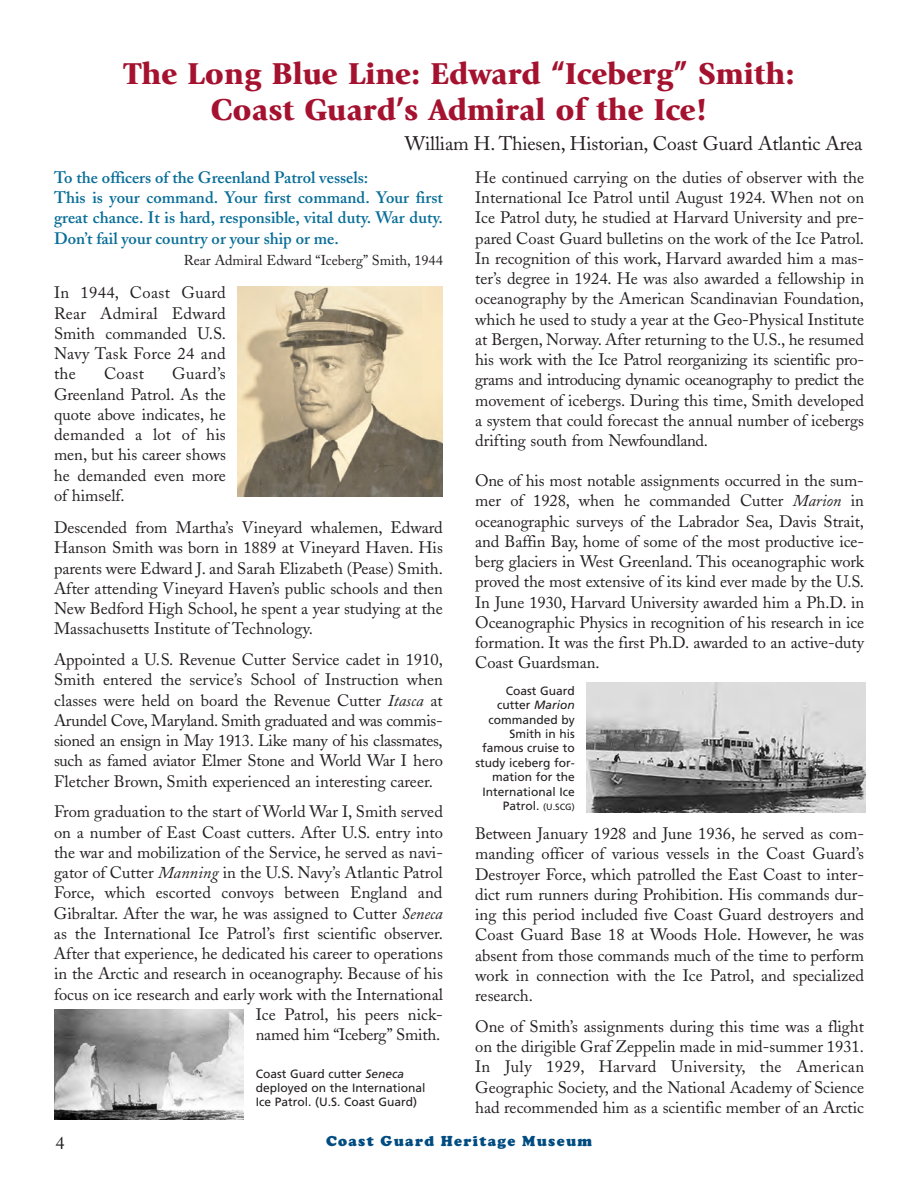
<style>
.page{position:relative;width:918px;height:1188px;background:#fff}
.page>*{position:absolute;margin:0;border:0;box-sizing:border-box;transform-origin:0 0}
.t1{font:900 31.5px/36px "Giovanni";color:#a5122f;text-align:center}
.t2{font:19.5px "Adobe Caslon";letter-spacing:-.01em;color:#231f20}
.t3{font:18px "Adobe Caslon";color:#231f20}
.t4{font:16.5px/20.2px "Adobe Caslon";color:#231f20;text-align:justify}
.t5{font:600 16.5px/20.2px "Adobe Caslon";color:#096e98}
.t6{font:15px "Cooper Black MS";letter-spacing:.085em;color:#004c81}
.t7{font:14.25px "Adobe Caslon";color:#231f20}
.t8{font:12px/14.4px "Frutiger";color:#231f20;text-align:right}
.s1{font-style:italic}
.s2{font-size:9px}
</style>
<div class="page">
<img style="left:238px;top:286px;width:205px;height:211px">
<img style="left:54px;top:1010px;width:190px;height:109px">
<img style="left:587px;top:683px;width:278px;height:129px">
<h1 class="t1" style="left:123px;top:55px;width:673px">The Long Blue Line: Edward “Iceberg” Smith:<br>Coast Guard’s Admiral of the Ice!</h1>
<p class="t2" style="left:405px;top:136px;width:459px">William H. Thiesen, Historian, Coast Guard Atlantic Area</p>
<p class="t5" style="left:54px;top:169px;width:390px">To the officers of the Greenland Patrol vessels:<br>This is your command. Your first command. Your first great chance. It is hard, responsible, vital duty. War duty.<br>Don’t fail your country or your ship or me.</p>
<p class="t7" style="left:184px;top:254px;width:261px">Rear Admiral Edward “Iceberg” Smith, 1944</p>
<p class="t4" style="left:54px;top:285px;width:173px">In 1944, Coast Guard Rear Admiral Edward Smith commanded U.S.<br>Navy Task Force 24 and the</p>
<p class="t4" style="left:54px;top:366px;width:173px;text-indent:118px">Guard’s Greenland Patrol. As the quote above indicates, he demanded a lot of his men, but his career shows he demanded even more of himself.</p>
<p class="t4" style="left:54px;top:519px;width:390px">Descended from Martha’s Vineyard whalemen, Edward Hanson Smith was born in 1889 at Vineyard Haven. His parents were Edward J. and Sarah Elizabeth (Pease) Smith.<br>After attending Vineyard Haven’s public schools and then New Bedford High School, he spent a year studying at the Massachusetts Institute of Technology.</p>
<p class="t4" style="left:54px;top:651px;width:390px">Appointed a U.S. Revenue Cutter Service cadet in 1910, Smith entered the service’s School of Instruction when classes were held on board the Revenue Cutter <span class="s1">Itasca</span> at Arundel Cove, Maryland. Smith graduated and was commis&shy;sioned an ensign in May 1913. Like many of his classmates, such as famed aviator Elmer Stone and World War I hero Fletcher Brown, Smith experienced an interesting career.</p>
<p class="t4" style="left:54px;top:804px;width:391px;text-align:right">From graduation to the start of World War I, Smith served on a number of East Coast cutters. After U.S. entry into the war and mobilization of the Service, he served as navi&shy;gator of Cutter <span class="s1">Manning</span> in the U.S. Navy’s Atlantic Patrol Force, which escorted convoys between England and Gibraltar. After the war, he was assigned to Cutter <span class="s1">Seneca </span>as the International Ice Patrol’s first scientific observer.<br>After that experience, he dedicated his career to operations in the Arctic and research in oceanography. Because of his focus on ice research and early work with the International Ice Patrol, his peers nick-<br>named him “Iceberg” Smith.</p>
<p class="t8" style="left:256px;top:1066px;width:171px;text-align:left">Coast Guard cutter <span class="s1">Seneca </span>deployed on the International<br>Ice Patrol. (U.S. Coast Guard)</p>
<p class="t4" style="left:104px;top:366px;width:42px">Coast</p>
<p class="t4" style="left:475px;top:169px;width:391px">He continued carrying on the duties of observer with the International Ice Patrol until August 1924. When not on Ice Patrol duty, he studied at Harvard University and pre&shy;pared Coast Guard bulletins on the work of the Ice Patrol.<br>In recognition of this work, Harvard awarded him a mas&shy;ter’s degree in 1924. He was also awarded a fellowship in oceanography by the American Scandinavian Foundation, which he used to study a year at the Geo-Physical Institute at Bergen, Norway. After returning to the U.S., he resumed his work with the Ice Patrol reorganizing its scientific pro&shy;grams and introducing dynamic oceanography to predict the movement of icebergs. During this time, Smith developed a system that could forecast the annual number of icebergs drifting south from Newfoundland.</p>
<p class="t4" style="left:475px;top:472px;width:390px">One of his most notable assignments occurred in the sum&shy;mer of 1928, when he commanded Cutter <span class="s1">Marion</span> in oceanographic surveys of the Labrador Sea, Davis Strait, and Baffin Bay, home of some of the most productive ice&shy;berg glaciers in West Greenland. This oceanographic work proved the most extensive of its kind ever made by the U.S.<br>In June 1930, Harvard University awarded him a Ph.D. in Oceanographic Physics in recognition of his research in ice formation. It was the first Ph.D. awarded to an active-duty Coast Guardsman.</p>
<p class="t8" style="left:475px;top:683px;width:101px">Coast Guard cutter <span class="s1">Marion </span>commanded by<br>Smith in his famous cruise to study iceberg for&shy;mation for the<br>International Ice<br>Patrol. <span class="s2">(U.SCG)</span></p>
<p class="t4" style="left:475px;top:825px;width:390px">Between January 1928 and June 1936, he served as com&shy;manding officer of various vessels in the Coast Guard’s Destroyer Force, which patrolled the East Coast to inter&shy;dict rum runners during Prohibition. His commands dur&shy;ing this period included five Coast Guard destroyers and Coast Guard Base 18 at Woods Hole. However, he was absent from those commands much of the time to perform work in connection with the Ice Patrol, and specialized research.</p>
<p class="t4" style="left:475px;top:1018px;width:390px">One of Smith’s assignments during this time was a flight on the dirigible Graf Zeppelin made in mid-summer 1931.<br>In July 1929, Harvard University, the American Geographic Society, and the National Academy of Science had recommended him as a scientific member of an Arctic</p>
<p class="t3" style="left:56px;top:1136px;width:10px">4</p>
<p class="t6" style="left:326px;top:1132px;width:267px">Coast Guard Heritage Museum</p>
</div>
